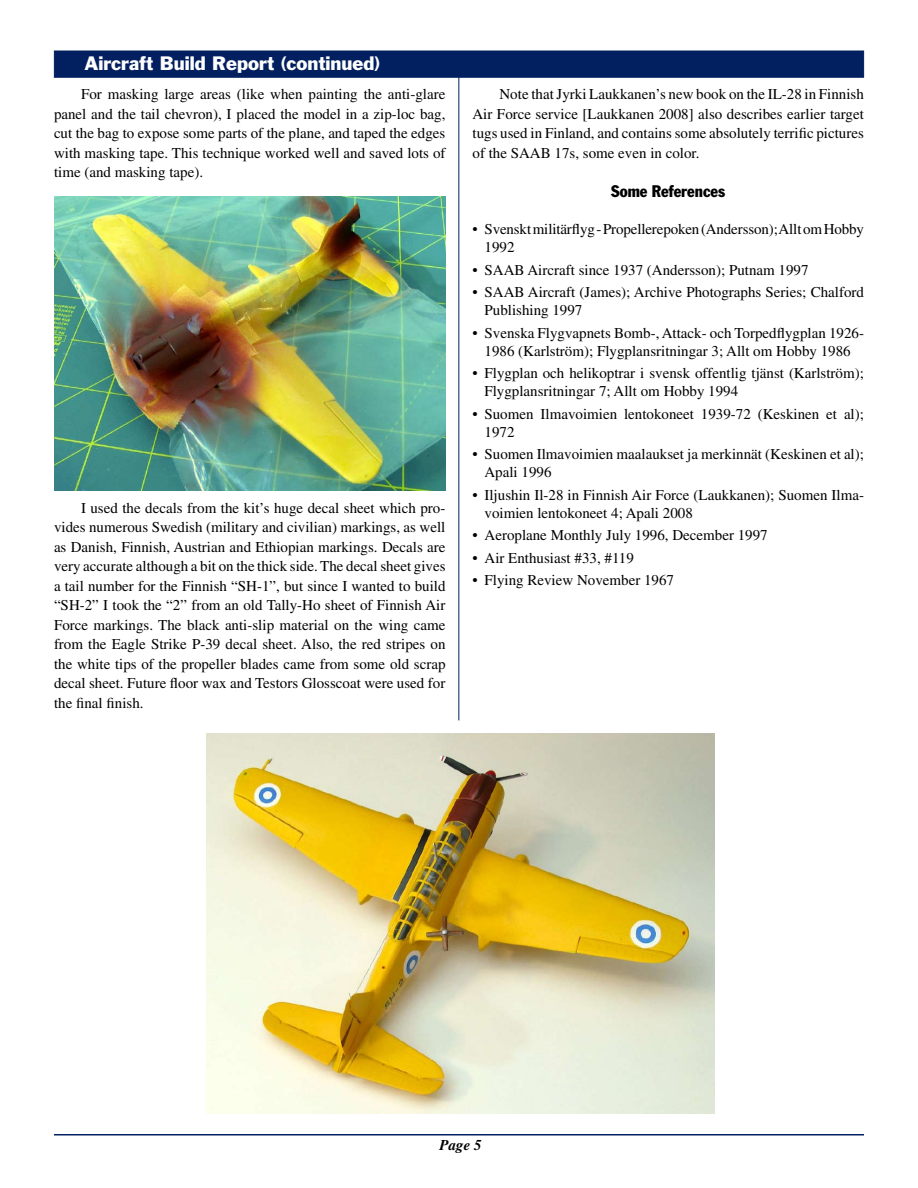
<style>
.page{position:relative;width:918px;height:1188px;background:#fff}
.page>*{position:absolute;margin:0;border:0;box-sizing:border-box;transform-origin:0 0}
.t1{font:18px "Franklin Gothic";color:#fff}
.t2{font:condensed 16.5px "Franklin Gothic";color:#000}
.t3{font:15px/19.5px "Times";color:#000}
.t4{font:italic 700 15px "Times";color:#000}
</style>
<div class="page">
<hr style="left:54px;top:1134px;width:810px;height:2px;background:#02205f">
<hr style="left:459px;top:70px;width:1px;height:650px;background:#02205f">
<div style="left:54px;top:51px;width:810px;height:27px;background:#02205f;border:1px solid #02205f"></div>
<img style="left:54px;top:196px;width:392px;height:294px">
<img style="left:207px;top:734px;width:507px;height:379px">
<p class="t1" style="left:85px;top:51px;width:298px">Aircraft Build Report (continued)</p>
<p class="t3" style="left:54px;top:85px;width:393px;text-align:justify;text-indent:27px">For masking large areas (like when painting the anti-glare panel and the tail chevron), I placed the model in a zip-loc bag, cut the bag to expose some parts of the plane, and taped the edges with masking tape. This technique worked well and saved lots of time (and masking tape).</p>
<p class="t3" style="left:54px;top:498px;width:393px;text-align:justify;text-indent:27px">I used the decals from the kit’s huge decal sheet which pro&shy;vides numerous Swedish (military and civilian) markings, as well as Danish, Finnish, Austrian and Ethiopian markings. Decals are very accurate although a bit on the thick side. The decal sheet gives a tail number for the Finnish “SH-1”, but since I wanted to build “SH-2” I took the “2” from an old Tally-Ho sheet of Finnish Air Force markings. The black anti-slip material on the wing came from the Eagle Strike P-39 decal sheet. Also, the red stripes on the white tips of the propeller blades came from some old scrap decal sheet. Future floor wax and Testors Glosscoat were used for the final finish.</p>
<p class="t3" style="left:473px;top:85px;width:393px;text-align:justify;text-indent:27px">Note that Jyrki Laukkanen’s new book on the IL-28 in Finnish Air Force service [Laukkanen 2008] also describes earlier target tugs used in Finland, and contains some absolutely terrific pictures of the SAAB 17s, some even in color.</p>
<p class="t2" style="left:611px;top:181px;width:116px">Some References</p>
<p class="t3" style="left:485px;top:220px;width:381px;line-height:18px;text-indent:-12px">• Svensktmilitärflyg-Propellerepoken(Andersson);AlltomHobby<br>1992</p>
<p class="t3" style="left:473px;top:260px;width:338px">• SAAB Aircraft since 1937 (Andersson); Putnam 1997</p>
<p class="t3" style="left:485px;top:283px;width:381px;line-height:18px;text-indent:-12px">• SAAB Aircraft (James); Archive Photographs Series; Chalford<br>Publishing 1997</p>
<p class="t3" style="left:473px;top:324px;width:393px;line-height:18px;text-align:center">• Svenska Flygvapnets Bomb-, Attack- och Torpedflygplan 1926-<br>1986 (Karlström); Flygplansritningar 3; Allt om Hobby 1986</p>
<p class="t3" style="left:484px;top:364px;width:381px;line-height:18px;text-indent:-12px">• Flygplan och helikoptrar i svensk offentlig tjänst (Karlström);<br>Flygplansritningar 7; Allt om Hobby 1994</p>
<p class="t3" style="left:485px;top:405px;width:381px;line-height:18px;text-indent:-12px">• Suomen Ilmavoimien lentokoneet 1939-72 (Keskinen et al);<br>1972</p>
<p class="t3" style="left:485px;top:445px;width:381px;line-height:18px;text-indent:-12px">• Suomen Ilmavoimien maalaukset ja merkinnät (Keskinen et al);<br>Apali 1996</p>
<p class="t3" style="left:485px;top:486px;width:381px;line-height:18px;text-indent:-12px">• Iljushin Il-28 in Finnish Air Force (Laukkanen); Suomen Ilma&shy;voimien lentokoneet 4; Apali 2008</p>
<p class="t3" style="left:473px;top:526px;width:297px">• Aeroplane Monthly July 1996, December 1997</p>
<p class="t3" style="left:473px;top:548px;width:163px">• Air Enthusiast #33, #119</p>
<p class="t3" style="left:473px;top:571px;width:203px">• Flying Review November 1967</p>
<p class="t4" style="left:440px;top:1136px;width:44px">Page 5</p>
</div>
